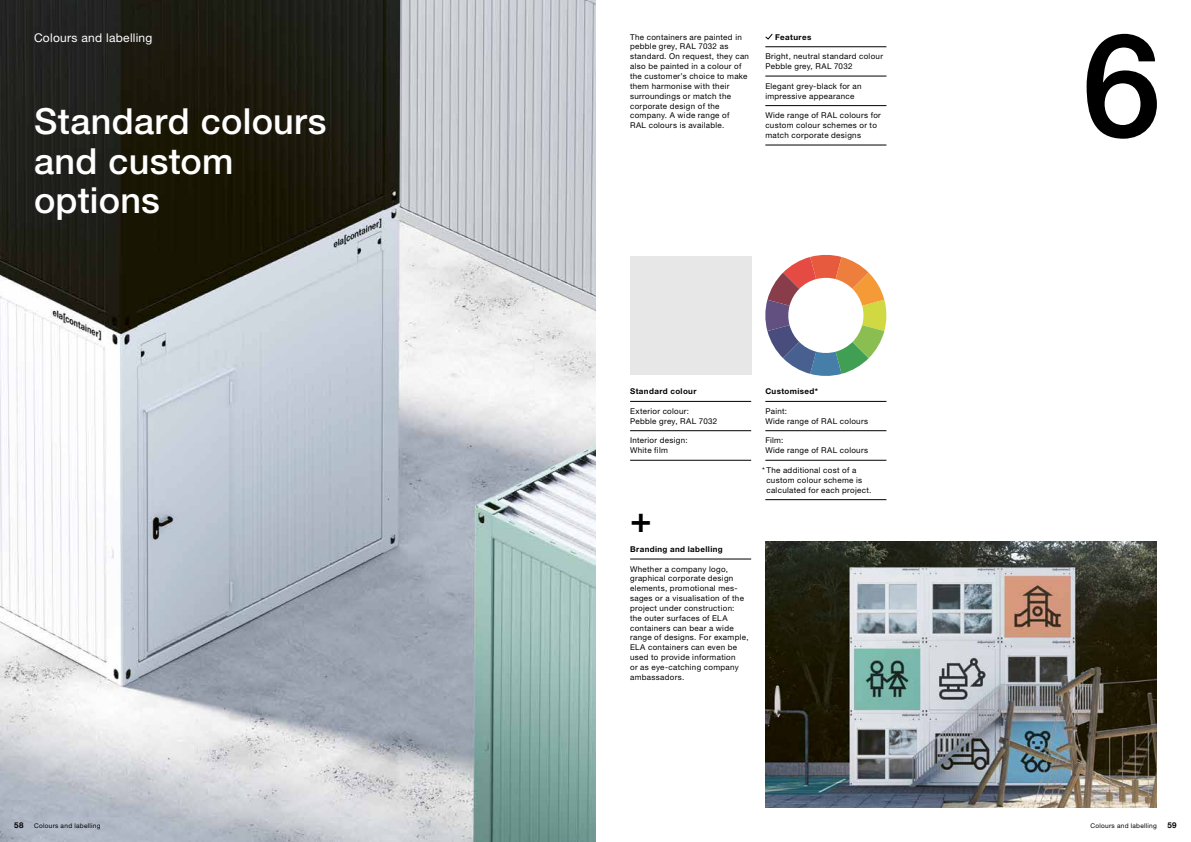
<style>
.page{position:relative;width:1191px;height:842px;background:#fff}
.page>*{position:absolute;margin:0;border:0;box-sizing:border-box;transform-origin:0 0}
.t1{font:500 144px "Helvetica Neue LT Pro";color:#000}
.t2{font:500 36px/39.6px "Helvetica Neue LT Pro";letter-spacing:.005em;color:#fff}
.t3{font:500 36px "Helvetica Neue LT Pro";color:#000}
.t4{font:12px "Helvetica Neue LT Pro";letter-spacing:.02em;color:#fff}
.t5{font:8px/9.8px "Helvetica Neue LT Pro";letter-spacing:.04em;color:#000}
.t6{font:700 8px "Helvetica Neue LT Pro";letter-spacing:.05em;color:#000}
.t7{font:6.5px "Helvetica Neue LT Pro";letter-spacing:.045em;color:#000}
</style>
<div class="page">
<img style="left:0;top:0;width:595px;height:842px">
<img style="left:765px;top:542px;width:392px;height:266px">
<svg style="left:765px;top:255px;width:122px;height:121px"></svg>
<div style="left:630px;top:256px;width:121px;height:118px;background:#e7e7e7"></div>
<hr style="left:765px;top:46px;width:121px;height:1px;background:#000">
<hr style="left:765px;top:76px;width:121px;height:1px;background:#000">
<hr style="left:765px;top:105px;width:121px;height:1px;background:#000">
<hr style="left:765px;top:145px;width:121px;height:1px;background:#000">
<svg style="left:765px;top:33px;width:8px;height:7px"></svg>
<hr style="left:630px;top:559px;width:121px;height:1px;background:#000">
<hr style="left:630px;top:401px;width:121px;height:1px;background:#000">
<hr style="left:630px;top:430px;width:121px;height:1px;background:#000">
<hr style="left:630px;top:460px;width:121px;height:1px;background:#000">
<hr style="left:765px;top:401px;width:121px;height:1px;background:#000">
<hr style="left:765px;top:430px;width:121px;height:1px;background:#000">
<hr style="left:765px;top:460px;width:121px;height:1px;background:#000">
<hr style="left:765px;top:499px;width:121px;height:1px;background:#000">
<h3 class="t4" style="left:34px;top:31px;width:120px">Colours and labelling</h3>
<p class="t6" style="left:775px;top:32px;width:38px">Features</p>
<p class="t5" style="left:765px;top:51px;width:119px">Bright, neutral standard colour<br>Pebble grey, RAL 7032</p>
<p class="t5" style="left:765px;top:81px;width:98px">Elegant grey-black for an impressive appearance</p>
<p class="t5" style="left:765px;top:110px;width:117px">Wide range of RAL colours for custom colour schemes or to match corporate designs</p>
<p class="t5" style="left:630px;top:32px;width:120px">The containers are painted in pebble grey, RAL 7032 as standard. On request, they can also be painted in a colour of the customer’s choice to make them harmonise with their surroundings or match the corporate design of the company. A wide range of</p>
<h2 class="t2" style="left:34px;top:101px;width:294px">Standard colours</h2>
<p class="t5" style="left:630px;top:120px;width:96px">RAL colours is available.</p>
<h2 class="t2" style="left:34px;top:141px;width:201px">and custom options</h2>
<p class="t6" style="left:630px;top:386px;width:68px">Standard colour</p>
<p class="t5" style="left:630px;top:406px;width:89px">Exterior colour:<br>Pebble grey, RAL 7032</p>
<p class="t5" style="left:630px;top:435px;width:59px">Interior design:<br>White film</p>
<h2 class="t3" style="left:630px;top:498px;width:23px">+</h2>
<p class="t6" style="left:630px;top:544px;width:94px">Branding and labelling</p>
<p class="t5" style="left:630px;top:564px;width:120px">Whether a company logo, graphical corporate design elements, promotional mes&shy;sages or a visualisation of the project under construction:<br>the outer surfaces of ELA containers can bear a wide range of designs. For example,<br>ELA containers can even be used to provide information<br>or as eye-catching company ambassadors.</p>
<p class="t6" style="left:765px;top:386px;width:54px">Customised*</p>
<p class="t5" style="left:765px;top:406px;width:104px">Paint:<br>Wide range of RAL colours</p>
<p class="t5" style="left:765px;top:435px;width:104px">Film:<br>Wide range of RAL colours</p>
<p class="t5" style="left:766px;top:465px;width:107px;text-indent:-4px">* The additional cost of a custom colour scheme is calculated for each project.</p>
<h1 class="t1" style="left:1081px;top:-1px;width:82px">6</h1>
<p class="t6" style="left:14px;top:820px;width:11px">58</p>
<p class="t7" style="left:34px;top:821px;width:68px">Colours and labelling</p>
<p class="t6" style="left:1167px;top:820px;width:11px">59</p>
<p class="t7" style="left:1090px;top:821px;width:68px">Colours and labelling</p>
</div>
